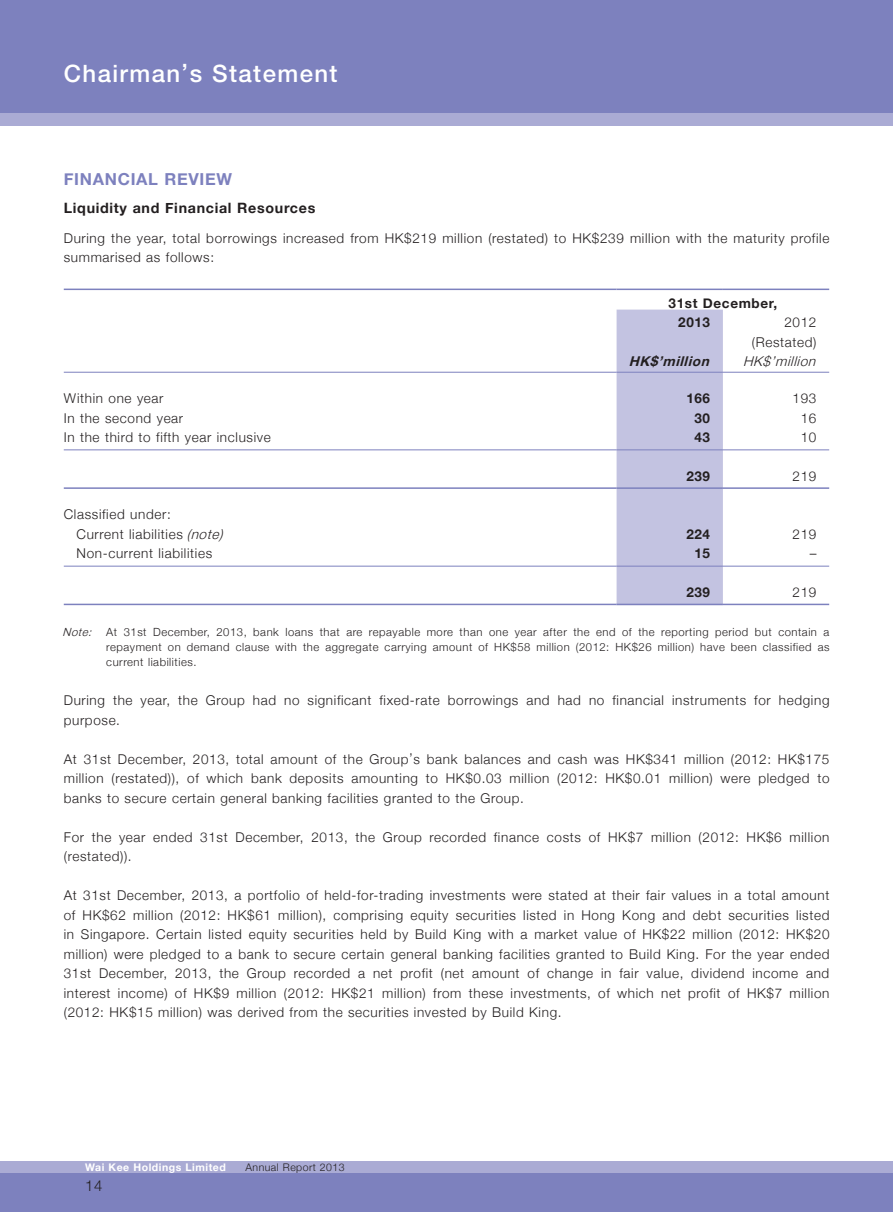
<style>
.page{position:relative;width:893px;height:1212px;background:#fff}
.page>*{position:absolute;margin:0;border:0;box-sizing:border-box;transform-origin:0 0}
.t1{font:500 24px "Helvetica Neue LT Std";letter-spacing:.06em;color:#fff}
.Heading_1{font:700 16.5px "Helvetica Neue";letter-spacing:.045em;color:#7d81be}
.t2{font:300 15px "Helvetica Neue";color:#231f20}
.Heading_2{font:700 14.25px "Helvetica Neue";letter-spacing:.05em;color:#231f20}
.Body_Text{font:300 13.5px/19.5px "Helvetica Neue";letter-spacing:.05em;color:#231f20}
.Body_Text-2{font:700 13.5px "Helvetica Neue";letter-spacing:.05em;color:#231f20}
.Body_Text-3{font:italic 700 13.5px "Helvetica Neue";color:#231f20}
.Body_Text-4{font:italic 300 13.5px "Helvetica Neue";color:#231f20}
.Notes{font:300 11.25px/15px "Helvetica Neue";letter-spacing:.05em;color:#231f20;text-align:justify}
.t3{font:700 10.5px "Helvetica Neue";letter-spacing:.05em;color:#fff}
.t4{font:300 10.5px "Helvetica Neue";letter-spacing:.045em;color:#231f20}
.s1{font-style:italic}
</style>
<div class="page">
<div style="left:0;top:1161px;width:893px;height:13px;background:#aaabd4"></div>
<div style="left:0;top:1174px;width:893px;height:38px;background:#7d81be"></div>
<div style="left:0;top:0;width:893px;height:125px;background:#aaabd4"></div>
<div style="left:0;top:0;width:893px;height:113px;background:#7d81be"></div>
<div style="left:617px;top:310px;width:106px;height:294px;background:#c3c3e1"></div>
<hr style="left:64px;top:289px;width:553px;height:1px;background:#7d81be">
<hr style="left:617px;top:289px;width:106px;height:1px;background:#7d81be">
<hr style="left:723px;top:289px;width:106px;height:1px;background:#7d81be">
<hr style="left:64px;top:372px;width:553px;height:1px;background:#7d81be">
<hr style="left:617px;top:372px;width:106px;height:1px;background:#7d81be">
<hr style="left:723px;top:372px;width:106px;height:1px;background:#7d81be">
<hr style="left:64px;top:449px;width:553px;height:1px;background:#7d81be">
<hr style="left:617px;top:449px;width:106px;height:1px;background:#7d81be">
<hr style="left:723px;top:449px;width:106px;height:1px;background:#7d81be">
<hr style="left:64px;top:487px;width:553px;height:2px;background:#7d81be">
<hr style="left:617px;top:487px;width:106px;height:2px;background:#7d81be">
<hr style="left:723px;top:487px;width:106px;height:2px;background:#7d81be">
<hr style="left:64px;top:566px;width:553px;height:1px;background:#7d81be">
<hr style="left:617px;top:566px;width:106px;height:1px;background:#7d81be">
<hr style="left:723px;top:566px;width:106px;height:1px;background:#7d81be">
<hr style="left:64px;top:604px;width:553px;height:1px;background:#7d81be">
<hr style="left:617px;top:604px;width:106px;height:1px;background:#7d81be">
<hr style="left:723px;top:604px;width:106px;height:1px;background:#7d81be">
<h1 class="t1" style="left:64px;top:59px;width:275px">Chairman’s Statement</h1>
<p class="Heading_1" style="left:64px;top:169px;width:170px">FINANCIAL REVIEW</p>
<p class="Heading_2" style="left:64px;top:199px;width:253px">Liquidity and Financial Resources</p>
<p class="Body_Text" style="left:64px;top:228px;width:767px">During the year, total borrowings increased from HK$219 million (restated) to HK$239 million with the maturity profile summarised as follows:</p>
<p class="Body_Text-2" style="left:668px;top:295px;width:110px">31st December,</p>
<p class="Body_Text-2" style="left:678px;top:314px;width:33px">2013</p>
<p class="Body_Text" style="left:784px;top:312px;width:33px">2012</p>
<p class="Body_Text" style="left:752px;top:332px;width:66px">(Restated)</p>
<p class="Body_Text-3" style="left:629px;top:353px;width:86px">HK$’million</p>
<p class="Body_Text-4" style="left:743px;top:353px;width:78px">HK$’million</p>
<p class="Body_Text" style="left:64px;top:388px;width:101px">Within one year</p>
<p class="Body_Text-2" style="left:686px;top:390px;width:25px">166</p>
<p class="Body_Text" style="left:793px;top:388px;width:25px">193</p>
<p class="Body_Text" style="left:64px;top:408px;width:121px">In the second year</p>
<p class="Body_Text-2" style="left:694px;top:409px;width:17px">30</p>
<p class="Body_Text" style="left:801px;top:408px;width:17px">16</p>
<p class="Body_Text" style="left:64px;top:427px;width:208px">In the third to fifth year inclusive</p>
<p class="Body_Text-2" style="left:694px;top:429px;width:17px">43</p>
<p class="Body_Text" style="left:801px;top:427px;width:17px">10</p>
<p class="Body_Text-2" style="left:686px;top:468px;width:25px">239</p>
<p class="Body_Text" style="left:793px;top:466px;width:25px">219</p>
<p class="Body_Text" style="left:64px;top:505px;width:109px">Classified under:</p>
<p class="Body_Text" style="left:77px;top:524px;width:148px">Current liabilities <span class="s1">(note)</span></p>
<p class="Body_Text-2" style="left:686px;top:526px;width:25px">224</p>
<p class="Body_Text" style="left:793px;top:524px;width:25px">219</p>
<p class="Body_Text" style="left:77px;top:544px;width:137px">Non-current liabilities</p>
<p class="Body_Text-2" style="left:694px;top:545px;width:17px">15</p>
<p class="Body_Text" style="left:810px;top:544px;width:8px">–</p>
<p class="Body_Text-2" style="left:686px;top:584px;width:25px">239</p>
<p class="Body_Text" style="left:793px;top:582px;width:25px">219</p>
<p class="Notes" style="left:106px;top:624px;width:725px;text-indent:-44px"><span class="s1">Note:</span> At 31st December, 2013, bank loans that are repayable more than one year after the end of the reporting period but contain a repayment on demand clause with the aggregate carrying amount of HK$58 million (2012: HK$26 million) have been classified as current liabilities.</p>
<p class="Body_Text" style="left:64px;top:690px;width:767px">During the year, the Group had no significant fixed-rate borrowings and had no financial instruments for hedging purpose.</p>
<p class="Body_Text" style="left:64px;top:749px;width:767px;text-align:justify">At 31st December, 2013, total amount of the Group’s bank balances and cash was HK$341 million (2012: HK$175 million (restated)), of which bank deposits amounting to HK$0.03 million (2012: HK$0.01 million) were pledged to banks to secure certain general banking facilities granted to the Group.</p>
<p class="Body_Text" style="left:64px;top:827px;width:767px">For the year ended 31st December, 2013, the Group recorded finance costs of HK$7 million (2012: HK$6 million (restated)).</p>
<p class="Body_Text" style="left:64px;top:885px;width:767px;text-align:justify">At 31st December, 2013, a portfolio of held-for-trading investments were stated at their fair values in a total amount of HK$62 million (2012: HK$61 million), comprising equity securities listed in Hong Kong and debt securities listed in Singapore. Certain listed equity securities held by Build King with a market value of HK$22 million (2012: HK$20 million) were pledged to a bank to secure certain general banking facilities granted to Build King. For the year ended 31st December, 2013, the Group recorded a net profit (net amount of change in fair value, dividend income and interest income) of HK$9 million (2012: HK$21 million) from these investments, of which net profit of HK$7 million (2012: HK$15 million) was derived from the securities invested by Build King.</p>
<p class="t3" style="left:85px;top:1161px;width:142px">Wai Kee Holdings Limited</p>
<p class="t4" style="left:246px;top:1161px;width:101px">Annual Report 2013</p>
<p class="t2" style="left:85px;top:1176px;width:19px">14</p>
</div>
